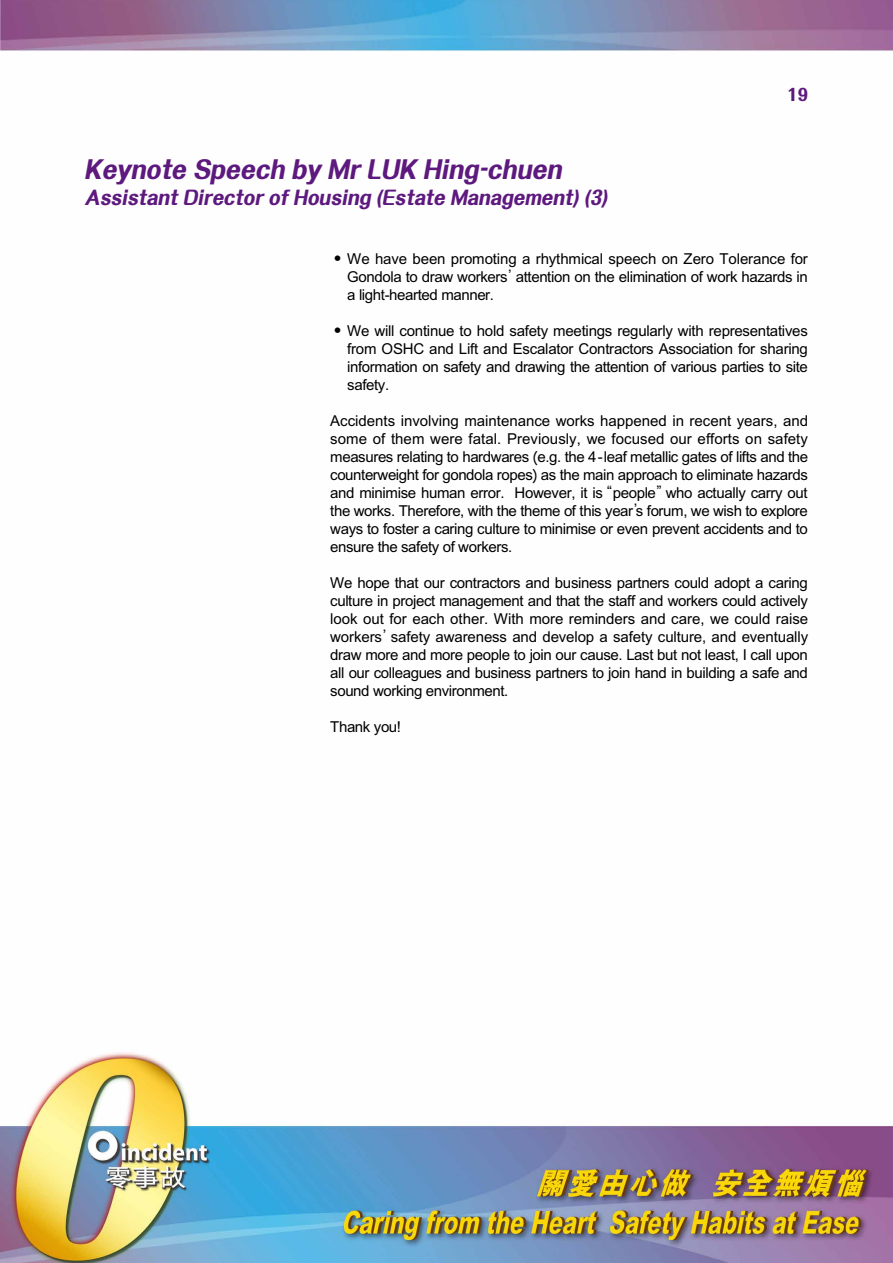
<style>
.page{position:relative;width:893px;height:1263px;background:#fff}
.page>*{position:absolute;margin:0;border:0;box-sizing:border-box;transform-origin:0 0}
.t1{font:italic 800 27px "M Elle HK";color:#5d197e;scale:.95 1}
.t2{font:italic 800 21px "M Elle HK";color:#5d197e;scale:.95 1}
.t3{font:800 18px "M Elle HK";color:#5d197e}
.t4{font:500 15px/18px "M Hei HK";letter-spacing:-.025em;color:#000;text-align:justify}
</style>
<div class="page">
<img style="left:0;top:0;width:893px;height:1263px">
<p class="t1" style="left:84px;top:155px;width:509px">Keynote Speech by Mr LUK Hing-chuen</p>
<p class="t2" style="left:85px;top:186px;width:556px">Assistant Director of Housing (Estate Management) (3)</p>
<p class="t3" style="left:787px;top:85px;width:22px">19</p>
<p class="t4" style="left:347px;top:248px;width:462px;text-indent:-17px">•We have been promoting a rhythmical speech on Zero Tolerance for Gondola to draw workers’attention on the elimination of work hazards in a light-hearted manner.</p>
<p class="t4" style="left:347px;top:320px;width:462px;text-indent:-17px">•We will continue to hold safety meetings regularly with representatives from OSHC and Lift and Escalator Contractors Association for sharing information on safety and drawing the attention of various parties to site safety.</p>
<p class="t4" style="left:330px;top:410px;width:479px">Accidents involving maintenance works happened in recent years, and some of them were fatal. Previously, we focused our efforts on safety measures relating to hardwares (e.g. the 4-leaf metallic gates of lifts and the counterweight for gondola ropes) as the main approach to eliminate hazards and minimise human error. However, it is“people”who actually carry out the works. Therefore, with the theme of this year’s forum, we wish to explore ways to foster a caring culture to minimise or even prevent accidents and to ensure the safety of workers.</p>
<p class="t4" style="left:330px;top:572px;width:479px">We hope that our contractors and business partners could adopt a caring culture in project management and that the staff and workers could actively look out for each other. With more reminders and care, we could raise workers’safety awareness and develop a safety culture, and eventually draw more and more people to join our cause. Last but not least, I call upon all our colleagues and business partners to join hand in building a safe and sound working environment.</p>
<p class="t4" style="left:330px;top:716px;width:72px">Thank you!</p>
</div>
